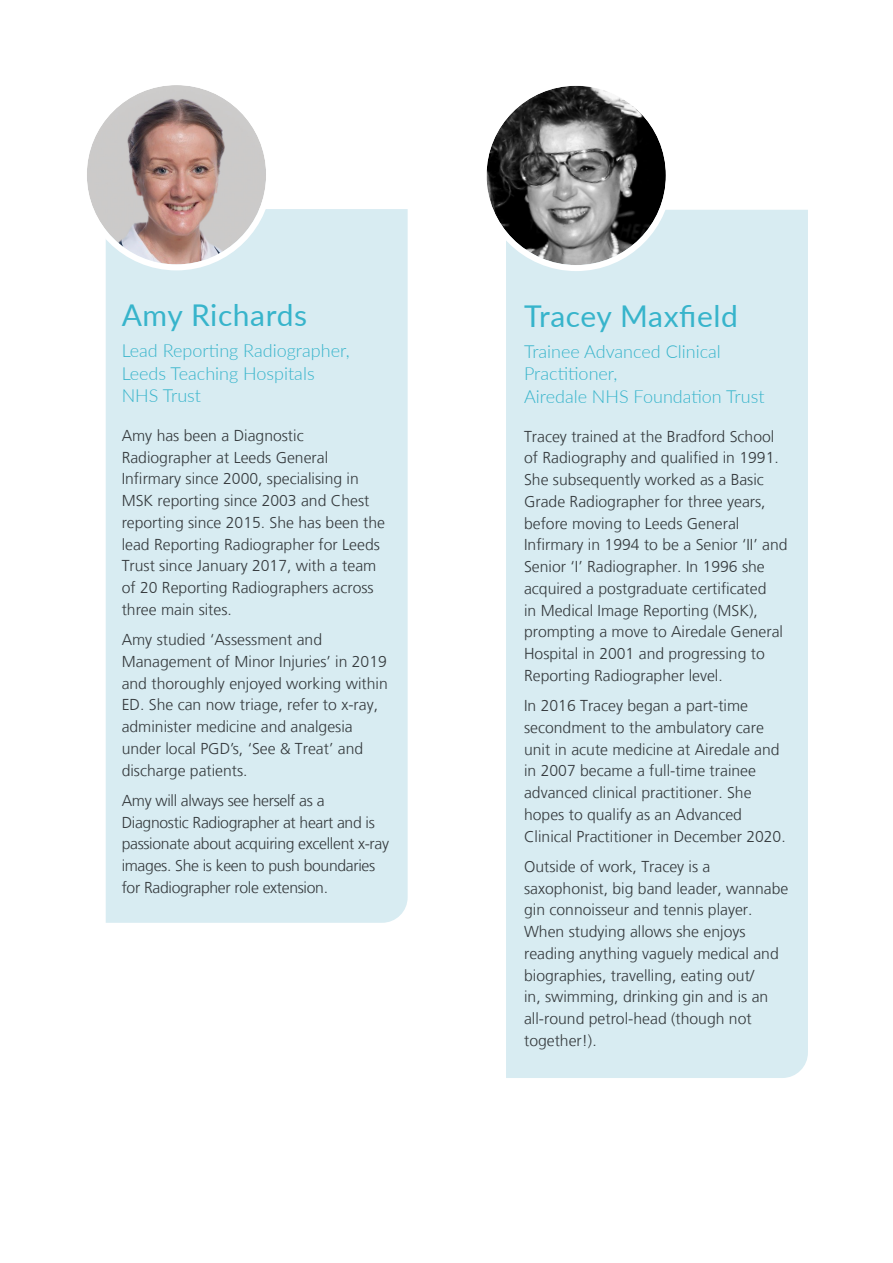
<style>
.page{position:relative;width:893px;height:1263px;background:#fff}
.page>*{position:absolute;margin:0;border:0;box-sizing:border-box;transform-origin:0 0}
.Name{font:30px "Lato";letter-spacing:.02em;color:#37b4cb}
.Job_title{font:300 18px/22.5px "Lato";color:#37b4cb}
.Body_Text_01{font:300 15.75px/21.8px "Frutiger LT";color:#353a3d}
.Body_Text_01-2{font:300 15.75px/21.8px "Frutiger LT";letter-spacing:-.02em;color:#353a3d}
</style>
<div class="page">
<div style="left:106px;top:209px;width:302px;height:714px;background:#d8ecf2"></div>
<img style="left:87px;top:85px;width:179px;height:179px;border-radius:90px">
<div style="left:81px;top:79px;width:191px;height:191px;border:6px solid #fff;border-radius:50%"></div>
<div style="left:506px;top:210px;width:302px;height:868px;background:#d8ecf2"></div>
<img style="left:486px;top:86px;width:180px;height:179px;border-radius:90px">
<div style="left:480px;top:80px;width:192px;height:191px;border:6px solid #fff;border-radius:50%"></div>
<p class="Name" style="left:122px;top:294px;width:187px">Amy Richards</p>
<p class="Job_title" style="left:122px;top:339px;width:229px">Lead Reporting Radiographer,<br>Leeds Teaching Hospitals<br>NHS Trust</p>
<p class="Body_Text_01" style="left:122px;top:425px;width:265px">Amy has been a Diagnostic Radiographer at Leeds General Infirmary since 2000, specialising in MSK reporting since 2003 and Chest reporting since 2015. She has been the lead Reporting Radiographer for Leeds Trust since January 2017, with a team of 20 Reporting Radiographers across three main sites.</p>
<p class="Body_Text_01" style="left:122px;top:629px;width:268px">Amy studied ‘Assessment and Management of Minor Injuries’ in 2019 and thoroughly enjoyed working within ED. She can now triage, refer to x-ray, administer medicine and analgesia under local PGD’s, ‘See &amp; Treat’ and discharge patients.</p>
<p class="Body_Text_01-2" style="left:122px;top:790px;width:269px">Amy will always see herself as a Diagnostic Radiographer at heart and is passionate about acquiring excellent x-ray images. She is keen to push boundaries for Radiographer role extension.</p>
<p class="Name" style="left:524px;top:294px;width:215px">Tracey Maxfield</p>
<p class="Job_title" style="left:524px;top:339px;width:242px">Trainee Advanced Clinical<br>Practitioner,<br>Airedale NHS Foundation Trust</p>
<p class="Body_Text_01" style="left:524px;top:425px;width:265px">Tracey trained at the Bradford School of Radiography and qualified in 1991.<br>She subsequently worked as a Basic Grade Radiographer for three years, before moving to Leeds General Infirmary in 1994 to be a Senior ‘II’ and Senior ‘I’ Radiographer. In 1996 she acquired a postgraduate certificated<br>in Medical Image Reporting (MSK), prompting a move to Airedale General Hospital in 2001 and progressing to Reporting Radiographer level.</p>
<p class="Body_Text_01" style="left:524px;top:695px;width:263px">In 2016 Tracey began a part-time secondment to the ambulatory care unit in acute medicine at Airedale and in 2007 became a full-time trainee advanced clinical practitioner. She hopes to qualify as an Advanced Clinical Practitioner in December 2020.</p>
<p class="Body_Text_01" style="left:524px;top:856px;width:266px">Outside of work, Tracey is a saxophonist, big band leader, wannabe gin connoisseur and tennis player.<br>When studying allows she enjoys reading anything vaguely medical and biographies, travelling, eating out/<br>in, swimming, drinking gin and is an all-round petrol-head (though not together!).</p>
</div>
